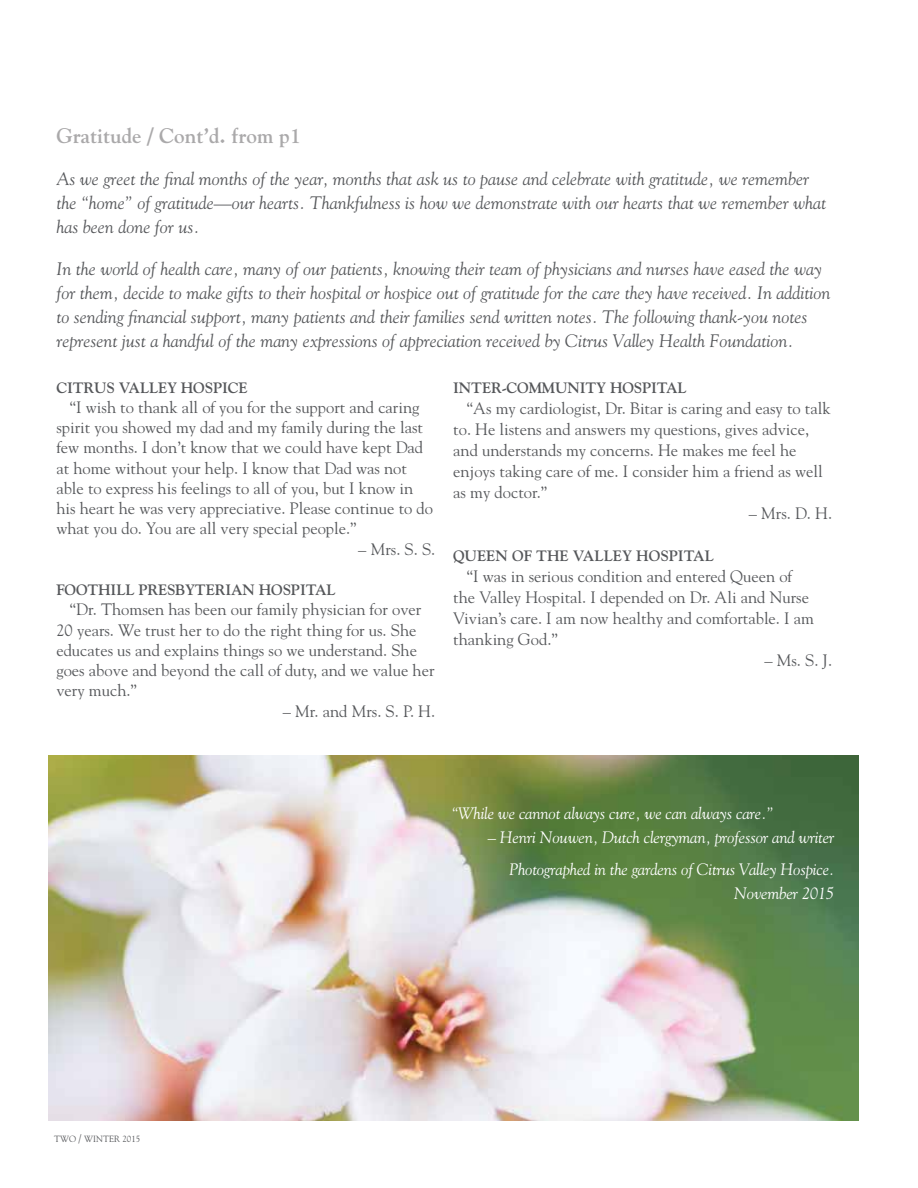
<style>
.page{position:relative;width:918px;height:1188px;background:#fff}
.page>*{position:absolute;margin:0;border:0;box-sizing:border-box;transform-origin:0 0}
.t1{font:700 21px "Goudy";color:#aaa9aa}
.t2{font:italic 18px/24px "Goudy";color:#55575a}
.t3{font:16.5px/20.2px "Goudy";color:#55575a}
.t4{font:italic 16.5px/31.5px "Goudy";letter-spacing:-.01em;color:#fff;text-align:right}
.t5{font:700 15px "Goudy";letter-spacing:-.01em;color:#55575a}
.t6{font:9px "Goudy";color:#55575a}
.s1{font-size:10.5px}
</style>
<div class="page">
<img style="left:48px;top:756px;width:810px;height:365px">
<p class="t1" style="left:56px;top:123px;width:247px">Gratitude / Cont’d. from p1</p>
<p class="t2" style="left:56px;top:166px;width:771px">As we greet the final months of the year, months that ask us to pause and celebrate with gratitude, we remember the “home” of gratitude—our hearts. Thankfulness is how we demonstrate with our hearts that we remember what has been done for us.</p>
<p class="t2" style="left:56px;top:256px;width:776px">In the world of health care, many of our patients, knowing their team of physicians and nurses have eased the way for them, decide to make gifts to their hospital or hospice out of gratitude for the care they have received. In addition to sending financial support, many patients and their families send written notes. The following thank-you notes represent just a handful of the many expressions of appreciation received by Citrus Valley Health Foundation.</p>
<p class="t5" style="left:56px;top:378px;width:193px">CITRUS VALLEY HOSPICE</p>
<p class="t3" style="left:56px;top:397px;width:378px;text-indent:13px">“I wish to thank all of you for the support and caring spirit you showed my dad and my family during the last few months. I don’t know that we could have kept Dad at home without your help. I know that Dad was not able to express his feelings to all of you, but I know in his heart he was very appreciative. Please continue to do what you do. You are all very special people.”</p>
<p class="t3" style="left:358px;top:538px;width:79px">– Mrs. S. S.</p>
<p class="t5" style="left:56px;top:581px;width:281px">FOOTHILL PRESBYTERIAN HOSPITAL</p>
<p class="t3" style="left:56px;top:599px;width:380px;text-indent:13px">“Dr. Thomsen has been our family physician for over 20 years. We trust her to do the right thing for us. She educates us and explains things so we understand. She goes above and beyond the call of duty, and we value her very much.”</p>
<p class="t3" style="left:283px;top:700px;width:154px">– Mr. and Mrs. S. P. H.</p>
<p class="t5" style="left:453px;top:379px;width:235px">INTER-COMMUNITY HOSPITAL</p>
<p class="t3" style="left:453px;top:398px;width:379px;line-height:21px;text-indent:13px">“As my cardiologist, Dr. Bitar is caring and easy to talk to. He listens and answers my questions, gives advice, and understands my concerns. He makes me feel he enjoys taking care of me. I consider him a friend as well as my doctor.”</p>
<p class="t3" style="left:749px;top:503px;width:85px">– Mrs. D. H.</p>
<p class="t5" style="left:453px;top:547px;width:262px">QUEEN OF THE VALLEY HOSPITAL</p>
<p class="t3" style="left:453px;top:566px;width:362px;line-height:21px;text-indent:13px">“I was in serious condition and entered Queen of the Valley Hospital. I depended on Dr. Ali and Nurse Vivian’s care. I am now healthy and comfortable. I am thanking God.”</p>
<p class="t3" style="left:764px;top:650px;width:69px">– Ms. S. J.</p>
<p class="t6" style="left:54px;top:1134px;width:88px">TWO <span class="s1">/</span> WINTER 2015</p>
<p class="t4" style="left:451px;top:797px;width:324px">“While we cannot always cure, we can always care.”</p>
<p class="t4" style="left:488px;top:821px;width:348px">– Henri Nouwen, Dutch clergyman, professor and writer<br>Photographed in the gardens of Citrus Valley Hospice.</p>
<p class="t4" style="left:734px;top:877px;width:102px">November 2015</p>
</div>
